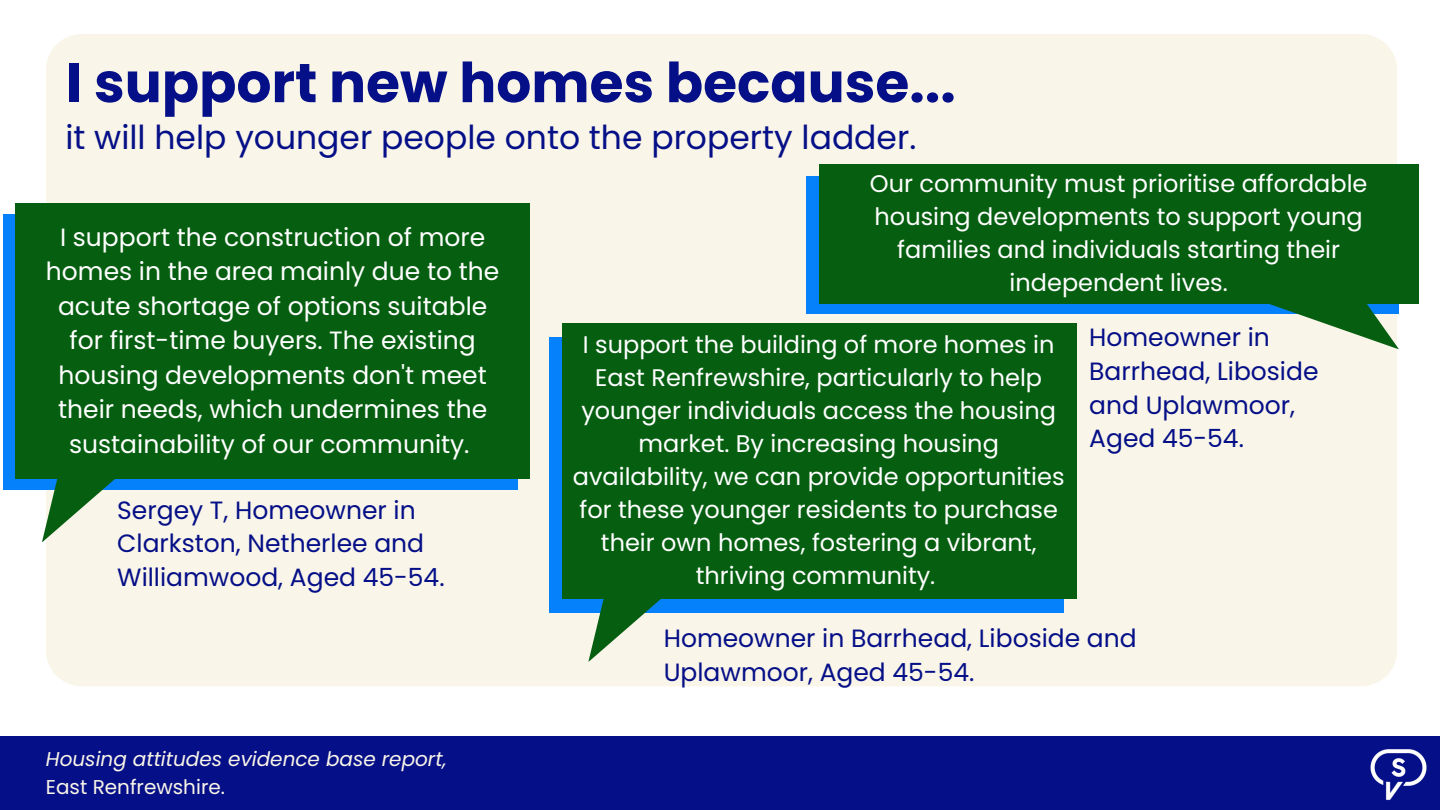
<style>
.page{position:relative;width:1440px;height:810px;background:#fff}
.page>*{position:absolute;margin:0;border:0;box-sizing:border-box;transform-origin:0 0}
.t1{font:700 55px "Poppins";color:#050f87}
.t2{font:33px "Poppins";color:#050f87}
.t3{font:25px/34.5px "Poppins";color:#fff;text-align:center}
.t4{font:25px/33.8px "Poppins";color:#050f87}
.t5{font:24px/33px "Poppins";color:#fff;text-align:center}
.t6{font:italic 20px "Poppins";color:#f9f5e8}
.t7{font:20px "Poppins";color:#f9f5e8}
</style>
<div class="page">
<div style="left:46px;top:34px;width:1350px;height:652px;background:#f9f5e8"></div>
<div style="left:806px;top:176px;width:593px;height:138px;background:#0681fc"></div>
<div style="left:3px;top:214px;width:514px;height:276px;background:#0681fc"></div>
<div style="left:549px;top:337px;width:515px;height:276px;background:#0681fc"></div>
<div style="left:16px;top:203px;width:514px;height:276px;background:#065f10"></div>
<svg style="left:42px;top:479px;width:235px;height:63px;background:#bad2d0"></svg>
<div style="left:562px;top:323px;width:514px;height:276px;background:#065f10"></div>
<svg style="left:562px;top:599px;width:261px;height:63px;fill:#f9f5e8"></svg>
<div style="left:819px;top:164px;width:600px;height:140px;background:#065f10"></div>
<svg style="left:1138px;top:304px;width:261px;height:90px;background:#d0ded5"></svg>
<div style="left:0;top:736px;width:1440px;height:74px;background:#050f87"></div>
<img style="left:1370px;top:749px;width:57px;height:51px">
<h3 class="t1" style="left:66px;top:44px;width:891px">I support new homes because...</h3>
<h2 class="t2" style="left:65px;top:115px;width:852px">it will help younger people onto the property ladder.</h2>
<h3 class="t3" style="left:46px;top:220px;width:455px">I support the construction of more homes in the area mainly due to the acute shortage of options suitable for first-time buyers. The existing housing developments don't meet their needs, which undermines the sustainability of our community.</h3>
<h1 class="t4" style="left:117px;top:493px;width:329px">Sergey T, Homeowner in<br>Clarkston, Netherlee and<br>Williamwood, Aged 45-54.</h1>
<p class="t6" style="left:46px;top:745px;width:402px">Housing attitudes evidence base report,</p>
<h3 class="t7" style="left:46px;top:773px;width:181px">East Renfrewshire.</h3>
<h3 class="t5" style="left:870px;top:168px;width:499px">Our community must prioritise affordable housing developments to support young families and individuals starting their independent lives.</h3>
<h3 class="t5" style="left:573px;top:328px;width:493px">I support the building of more homes in East Renfrewshire, particularly to help younger individuals access the housing market. By increasing housing availability, we can provide opportunities for these younger residents to purchase their own homes, fostering a vibrant, thriving community.</h3>
<h3 class="t4" style="left:1089px;top:320px;width:231px">Homeowner in<br>Barrhead, Liboside and Uplawmoor,<br>Aged 45-54.</h3>
<p class="t4" style="left:664px;top:621px;width:475px">Homeowner in Barrhead, Liboside and<br>Uplawmoor, Aged 45-54.</p>
</div>
